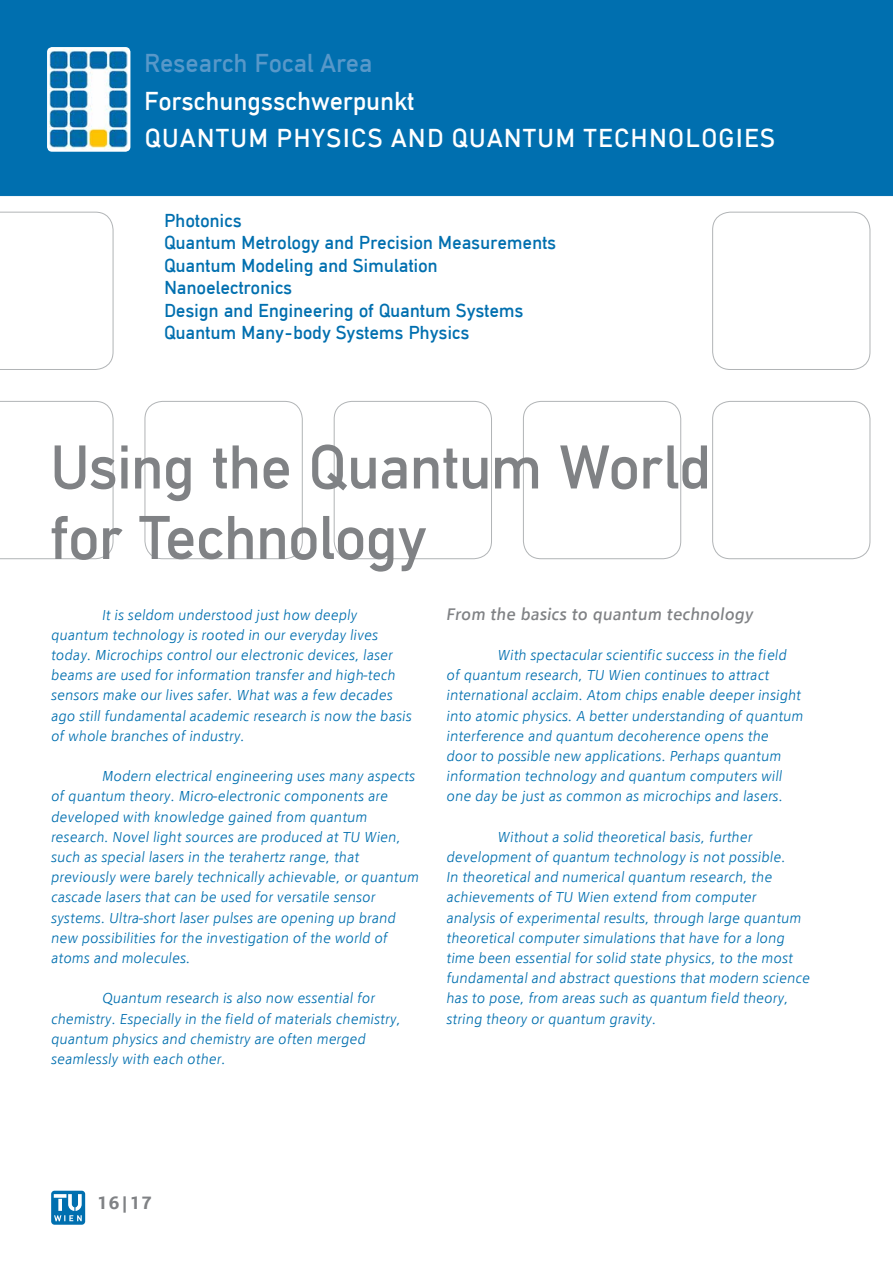
<style>
.page{position:relative;width:893px;height:1263px;background:#fff}
.page>*{position:absolute;margin:0;border:0;box-sizing:border-box;transform-origin:0 0}
.t1{font:64.5px/70.5px "TU Headline";letter-spacing:.01em;color:#808285}
.t2{font:27px/37.5px "TU Headline";letter-spacing:.02em;color:#fff}
.t3{font:27px "TU Headline";letter-spacing:.02em;color:#5898c9}
.t4{font:27px "TU Headline";letter-spacing:.07em;color:#fff}
.t5{font:19.5px "TU Headline";letter-spacing:.02em;color:#006faf}
.t6{font:500 18px "TU Text";color:#808285}
.t7{font:italic 16.5px "TU Text";color:#808285}
.t8{font:italic 300 14.25px/20.2px "TU Text";color:#006faf}
</style>
<div class="page">
<div style="left:0;top:0;width:893px;height:196px;background:#006faf"></div>
<div style="left:334px;top:401px;width:158px;height:158px;border:1px solid #b1b4b6;border-radius:18px"></div>
<div style="left:145px;top:401px;width:158px;height:158px;border:1px solid #b1b4b6;border-radius:18px"></div>
<div style="left:523px;top:401px;width:158px;height:158px;border:1px solid #b1b4b6;border-radius:18px"></div>
<div style="left:712px;top:401px;width:158px;height:158px;border:1px solid #b1b4b6;border-radius:18px"></div>
<div style="left:712px;top:212px;width:158px;height:158px;border:1px solid #b1b4b6;border-radius:18px"></div>
<svg style="left:0;top:401px;width:113px;height:158px"></svg>
<svg style="left:0;top:212px;width:113px;height:158px"></svg>
<svg style="left:51px;top:1191px;width:34px;height:34px"></svg>
<img style="left:50px;top:50px;width:77px;height:99px">
<div style="left:47px;top:47px;width:83px;height:105px;border:2px solid #fff;border-radius:4px"></div>
<h2 class="t3" style="left:145px;top:48px;width:229px">Research Focal Area</h2>
<h2 class="t2" style="left:145px;top:82px;width:271px">Forschungsschwerpunkt<br>Quantu</h2>
<h2 class="t2" style="left:249px;top:119px;width:93px">m Physics</h2>
<h2 class="t2" style="left:391px;top:119px;width:96px">an d Quantu</h2>
<h2 class="t4" style="left:556px;top:123px;width:194px">m Technologies</h2>
<h3 class="t5" style="left:154px;top:209px;width:89px">Photonics</h3>
<h3 class="t5" style="left:164px;top:232px;width:393px">Quantum Metrology and Precision Measurements</h3>
<h3 class="t5" style="left:164px;top:254px;width:275px">Quantum Modeling and Simulation</h3>
<h3 class="t5" style="left:164px;top:277px;width:129px">Nanoelectronics</h3>
<h3 class="t5" style="left:154px;top:299px;width:371px">Design and Engineering of Quantum Systems</h3>
<h3 class="t5" style="left:164px;top:322px;width:306px">Quantum Many-body Systems Physics</h3>
<h1 class="t1" style="left:51px;top:432px;width:661px">Using the Quantum World for Technology</h1>
<p class="t8" style="left:51px;top:604px;width:362px;text-indent:51px">It is seldom understood just how deeply quantum technology is rooted in our everyday lives today. Microchips control our electronic devices, laser beams are used for information transfer and high-tech sensors make our lives safer. What was a few decades ago still fundamental academic research is now the basis of whole branches of industry.</p>
<p class="t8" style="left:51px;top:766px;width:369px;text-indent:51px">Modern electrical engineering uses many aspects of quantum theory. Micro-electronic components are developed with knowledge gained from quantum research. Novel light sources are produced at TU Wien, such as special lasers in the terahertz range, that previously were barely technically achievable, or quantum cascade lasers that can be used for versatile sensor systems. Ultra-short laser pulses are opening up brand new possibilities for the investigation of the world of atoms and molecules.</p>
<p class="t8" style="left:51px;top:988px;width:351px;text-indent:51px">Quantum research is also now essential for chemistry. Especially in the field of materials chemistry, quantum physics and chemistry are often merged seamlessly with each other.</p>
<p class="t7" style="left:446px;top:604px;width:308px">From the basics to quantum technology</p>
<p class="t8" style="left:446px;top:645px;width:358px;text-indent:51px">With spectacular scientific success in the field of quantum research, TU Wien continues to attract international acclaim. Atom chips enable deeper insight into atomic physics. A better understanding of quantum interference and quantum decoherence opens the<br>door to possible new applications. Perhaps quantum information technology and quantum computers will one day be just as common as microchips and lasers.</p>
<p class="t8" style="left:446px;top:826px;width:365px;text-indent:51px">Without a solid theoretical basis, further development of quantum technology is not possible.<br>In theoretical and numerical quantum research, the achievements of TU Wien extend from computer<br>analysis of experimental results, through large quantum theoretical computer simulations that have for a long time been essential for solid state physics, to the most fundamental and abstract questions that modern science has to pose, from areas such as quantum field theory, string theory or quantum gravity.</p>
<p class="t6" style="left:97px;top:1191px;width:57px">16|17</p>
</div>
